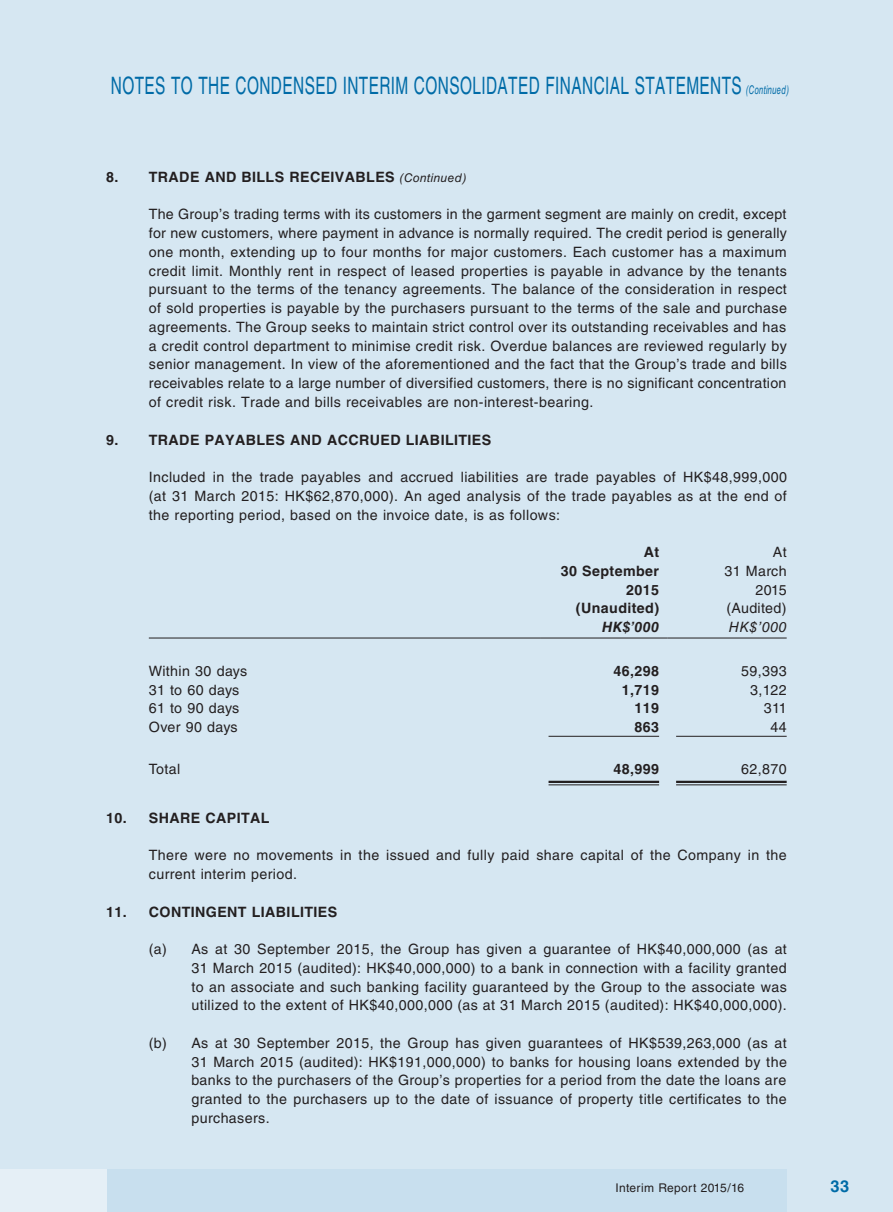
<style>
.page{position:relative;width:893px;height:1212px;background:#d6e7f2}
.page>*{position:absolute;margin:0;border:0;box-sizing:border-box;transform-origin:0 0}
.t1{font:24px "Helvetica LT Std";letter-spacing:.03em;color:#006ba7;scale:.64 1}
.t2{font:700 16.5px "Helvetica LT Std";color:#006ba7}
.t3{font:14.25px/18.8px "Helvetica LT Std";letter-spacing:.03em;color:#231f20;text-align:justify}
.t4{font:700 14.25px/18.8px "Helvetica LT Std";letter-spacing:.03em;color:#231f20;text-align:right}
.t5{font:italic 700 14.25px "Helvetica LT Std";color:#231f20}
.t6{font:italic 14.25px "Helvetica LT Std";color:#231f20}
.t7{font:12px "Helvetica LT Std";letter-spacing:.03em;color:#231f20}
.s1{font-style:italic;font-size:12px}
.s2{font-weight:400;font-style:italic;font-size:12px}
</style>
<div class="page">
<div style="left:0;top:1169px;width:787px;height:43px;background:#c8dfee"></div>
<div style="left:0;top:1169px;width:106px;height:43px;background:#e5eff6"></div>
<hr style="left:149px;top:638px;width:391px;height:1px;background:#231f20">
<hr style="left:540px;top:638px;width:128px;height:1px;background:#231f20">
<hr style="left:668px;top:638px;width:119px;height:1px;background:#231f20">
<hr style="left:549px;top:736px;width:110px;height:1px;background:#231f20">
<hr style="left:676px;top:736px;width:111px;height:1px;background:#231f20">
<hr style="left:549px;top:781px;width:110px;height:2px;background:#231f20">
<hr style="left:549px;top:784px;width:110px;height:1px;background:#231f20">
<hr style="left:676px;top:781px;width:111px;height:2px;background:#231f20">
<hr style="left:676px;top:784px;width:111px;height:1px;background:#231f20">
<h1 class="t1" style="left:111px;top:71px;width:1061px">NOTES TO THE CONDENSED INTERIM CONSOLIDATED FINANCIAL STATEMENTS <span class="s1">(Continued)</span></h1>
<p class="t4" style="left:106px;top:167px;width:362px">8. TRADE AND BILLS RECEIVABLES <span class="s2">(Continued)</span></p>
<p class="t3" style="left:149px;top:205px;width:640px">The Group’s trading terms with its customers in the garment segment are mainly on credit, except for new customers, where payment in advance is normally required. The credit period is generally one month, extending up to four months for major customers. Each customer has a maximum credit limit. Monthly rent in respect of leased properties is payable in advance by the tenants pursuant to the terms of the tenancy agreements. The balance of the consideration in respect of sold properties is payable by the purchasers pursuant to the terms of the sale and purchase agreements. The Group seeks to maintain strict control over its outstanding receivables and has a credit control department to minimise credit risk. Overdue balances are reviewed regularly by senior management. In view of the aforementioned and the fact that the Group’s trade and bills receivables relate to a large number of diversified customers, there is no significant concentration of credit risk. Trade and bills receivables are non-interest-bearing.</p>
<p class="t4" style="left:106px;top:430px;width:387px">9. TRADE PAYABLES AND ACCRUED LIABILITIES</p>
<p class="t3" style="left:149px;top:468px;width:640px">Included in the trade payables and accrued liabilities are trade payables of HK$48,999,000 (at 31 March 2015: HK$62,870,000). An aged analysis of the trade payables as at the end of the reporting period, based on the invoice date, is as follows:</p>
<p class="t4" style="left:561px;top:542px;width:100px">At<br>30 September<br>2015</p>
<p class="t3" style="left:724px;top:543px;width:64px;text-align:right">At<br>31 March<br>2015</p>
<p class="t4" style="left:576px;top:599px;width:85px">(Unaudited)</p>
<p class="t3" style="left:726px;top:599px;width:62px">(Audited)</p>
<p class="t5" style="left:602px;top:618px;width:59px">HK$’000</p>
<p class="t6" style="left:729px;top:619px;width:59px">HK$’000</p>
<p class="t3" style="left:149px;top:661px;width:100px">Within 30 days</p>
<p class="t4" style="left:613px;top:661px;width:47px">46,298</p>
<p class="t3" style="left:741px;top:661px;width:47px">59,393</p>
<p class="t3" style="left:149px;top:680px;width:92px">31 to 60 days</p>
<p class="t4" style="left:622px;top:680px;width:39px">1,719</p>
<p class="t3" style="left:750px;top:680px;width:38px">3,122</p>
<p class="t3" style="left:149px;top:699px;width:92px">61 to 90 days</p>
<p class="t4" style="left:635px;top:699px;width:26px">119</p>
<p class="t3" style="left:764px;top:699px;width:24px">311</p>
<p class="t3" style="left:149px;top:718px;width:90px">Over 90 days</p>
<p class="t4" style="left:635px;top:717px;width:26px">863</p>
<p class="t3" style="left:770px;top:718px;width:18px">44</p>
<p class="t3" style="left:149px;top:760px;width:33px">Total</p>
<p class="t4" style="left:613px;top:759px;width:47px">48,999</p>
<p class="t3" style="left:741px;top:760px;width:47px">62,870</p>
<p class="t4" style="left:106px;top:808px;width:165px">10. SHARE CAPITAL</p>
<p class="t3" style="left:149px;top:846px;width:639px">There were no movements in the issued and fully paid share capital of the Company in the current interim period.</p>
<p class="t4" style="left:106px;top:902px;width:233px">11. CONTINGENT LIABILITIES</p>
<p class="t3" style="left:191px;top:939px;width:597px;text-indent:-43px">(a) As at 30 September 2015, the Group has given a guarantee of HK$40,000,000 (as at 31 March 2015 (audited): HK$40,000,000) to a bank in connection with a facility granted to an associate and such banking facility guaranteed by the Group to the associate was utilized to the extent of HK$40,000,000 (as at 31 March 2015 (audited): HK$40,000,000).</p>
<p class="t3" style="left:191px;top:1033px;width:597px;text-indent:-43px">(b) As at 30 September 2015, the Group has given guarantees of HK$539,263,000 (as at 31 March 2015 (audited): HK$191,000,000) to banks for housing loans extended by the banks to the purchasers of the Group’s properties for a period from the date the loans are granted to the purchasers up to the date of issuance of property title certificates to the purchasers.</p>
<p class="t7" style="left:615px;top:1181px;width:130px">Interim Report 2015/16</p>
<p class="t2" style="left:830px;top:1176px;width:20px">33</p>
</div>
